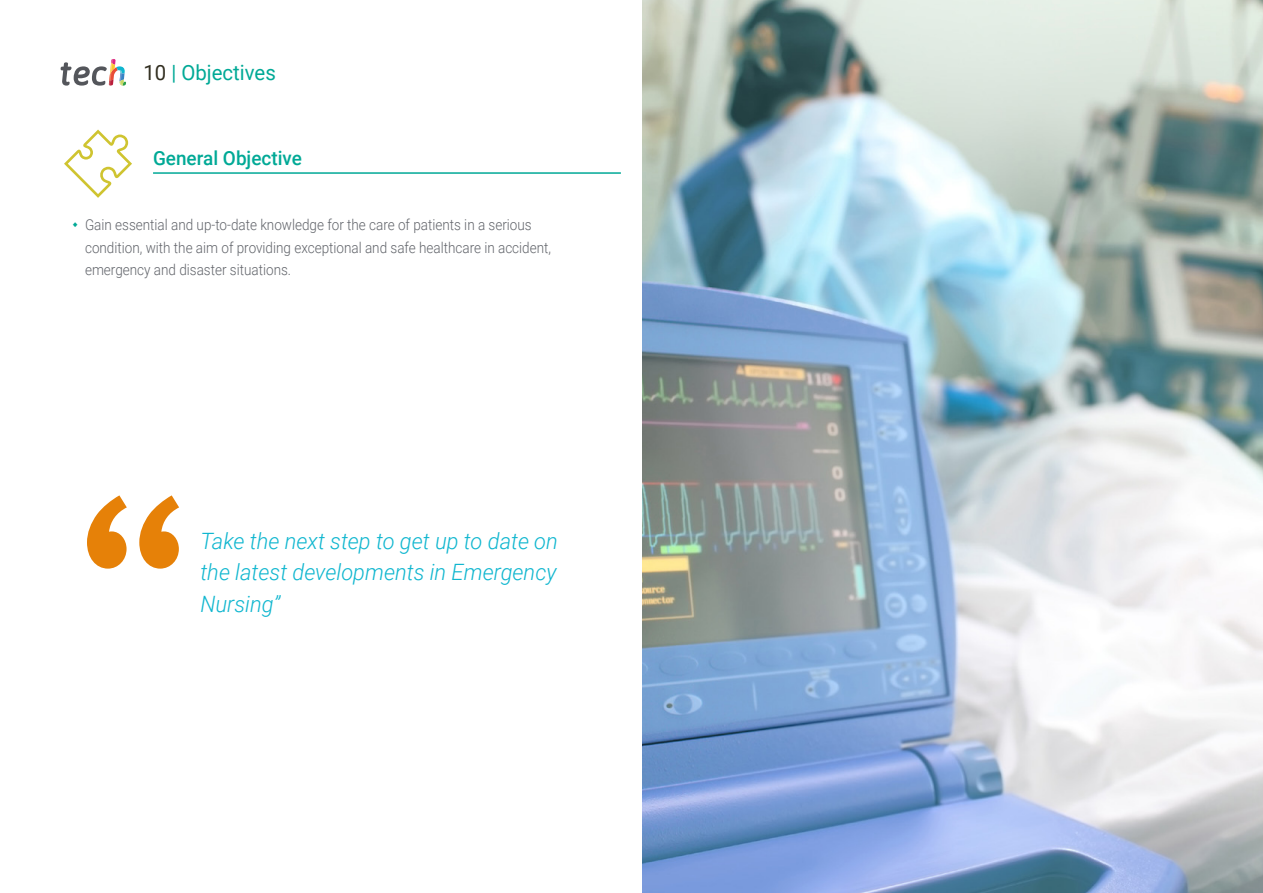
<style>
.page{position:relative;width:1263px;height:893px;background:#fff}
.page>*{position:absolute;margin:0;border:0;box-sizing:border-box;transform-origin:0 0}
.t1{font:italic 300 22.5px/31.5px "Roboto";color:#0fb6cf;text-align:justify}
.t2{font:21px "Roboto";color:#00a996}
.t3{font:500 19.5px "Roboto";color:#00a996}
.t4{font:300 15px/22.5px "Roboto";color:#61646a;scale:.9 1}
.s1{color:#312e20}
</style>
<div class="page">
<svg style="left:64px;top:130px;width:68px;height:68px"></svg>
<hr style="left:153px;top:173px;width:468px;height:1px;background:#00a996">
<svg style="left:61px;top:59px;width:65px;height:27px"></svg>
<svg style="left:87px;top:495px;width:92px;height:74px"></svg>
<img style="left:642px;top:0;width:621px;height:893px">
<h2 class="t2" style="left:144px;top:57px;width:134px"><span class="s1">10</span> | Objectives</h2>
<h3 class="t3" style="left:153px;top:144px;width:150px">General Objective</h3>
<p class="t4" style="left:85px;top:213px;width:519px">Gain essential and up-to-date knowledge for the care of patients in a serious condition, with the aim of providing exceptional and safe healthcare in accident, emergency and disaster situations.</p>
<h1 class="t1" style="left:200px;top:524px;width:359px">Take the next step to get up to date on the latest developments in Emergency Nursing”</h1>
</div>
